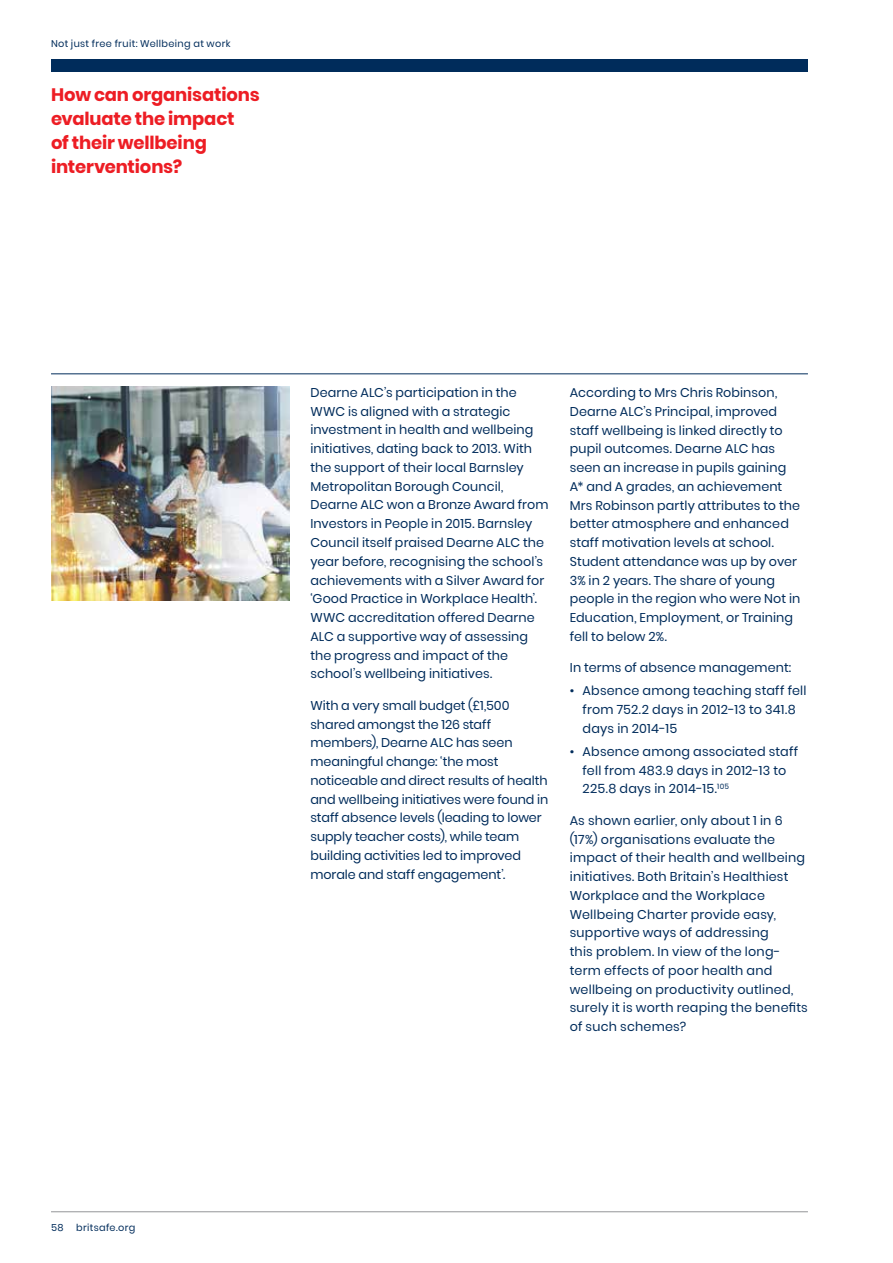
<style>
.page{position:relative;width:893px;height:1263px;background:#fff}
.page>*{position:absolute;margin:0;border:0;box-sizing:border-box;transform-origin:0 0}
.t1{font:700 18px/24px "Poppins";letter-spacing:-.01em;color:#ed1d24}
.t2{font:12.75px/18.8px "Poppins";letter-spacing:.005em;color:#002c5b}
.t3{font:9.75px "Poppins";letter-spacing:.035em;color:#002c5b}
</style>
<div class="page">
<hr style="left:51px;top:373px;width:757px;height:1px;background:#002c5b">
<img style="left:51px;top:387px;width:238px;height:214px">
<div style="left:51px;top:60px;width:757px;height:12px;background:#002c5b"></div>
<hr style="left:51px;top:1211px;width:757px;height:1px;background:#939598">
<p class="t3" style="left:51px;top:38px;width:181px">Not just free fruit: Wellbeing at work</p>
<h1 class="t1" style="left:51px;top:83px;width:210px">How can organisations evaluate the impact<br>of their wellbeing interventions?</h1>
<p class="t3" style="left:51px;top:1222px;width:14px">58</p>
<p class="t3" style="left:76px;top:1222px;width:61px">britsafe.org</p>
<p class="t2" style="left:310px;top:383px;width:240px">Dearne ALC’s participation in the WWC is aligned with a strategic investment in health and wellbeing initiatives, dating back to 2013. With the support of their local Barnsley Metropolitan Borough Council, Dearne ALC won a Bronze Award from Investors in People in 2015. Barnsley Council itself praised Dearne ALC the year before, recognising the school’s achievements with a Silver Award for ‘Good Practice in Workplace Health’.<br>WWC accreditation offered Dearne ALC a supportive way of assessing the progress and impact of the school’s wellbeing initiatives.</p>
<p class="t2" style="left:310px;top:696px;width:239px">With a very small budget (£1,500 shared amongst the 126 staff members), Dearne ALC has seen meaningful change: ‘the most noticeable and direct results of health and wellbeing initiatives were found in staff absence levels (leading to lower supply teacher costs), while team building activities led to improved morale and staff engagement’.</p>
<p class="t2" style="left:570px;top:383px;width:232px">According to Mrs Chris Robinson,<br>Dearne ALC’s Principal, improved staff wellbeing is linked directly to pupil outcomes. Dearne ALC has seen an increase in pupils gaining<br>A* and A grades, an achievement<br>Mrs Robinson partly attributes to the better atmosphere and enhanced staff motivation levels at school.<br>Student attendance was up by over<br>3% in 2 years. The share of young people in the region who were Not in<br>Education, Employment, or Training fell to below 2%.</p>
<p class="t2" style="left:570px;top:659px;width:223px">In terms of absence management:</p>
<p class="t2" style="left:583px;top:682px;width:225px;text-indent:-13px">• Absence among teaching staff fell from 752.2 days in 2012-13 to 341.8 days in 2014-15</p>
<p class="t2" style="left:583px;top:742px;width:217px;text-indent:-13px">• Absence among associated staff fell from 483.9 days in 2012-13 to<br>225.8 days in 2014-15.<sup>105</sup></p>
<p class="t2" style="left:570px;top:811px;width:240px">As shown earlier, only about 1 in 6 (17%) organisations evaluate the impact of their health and wellbeing initiatives. Both Britain’s Healthiest<br>Workplace and the Workplace<br>Wellbeing Charter provide easy, supportive ways of addressing<br>this problem. In view of the long&shy;term effects of poor health and wellbeing on productivity outlined, surely it is worth reaping the benefits of such schemes?</p>
</div>
